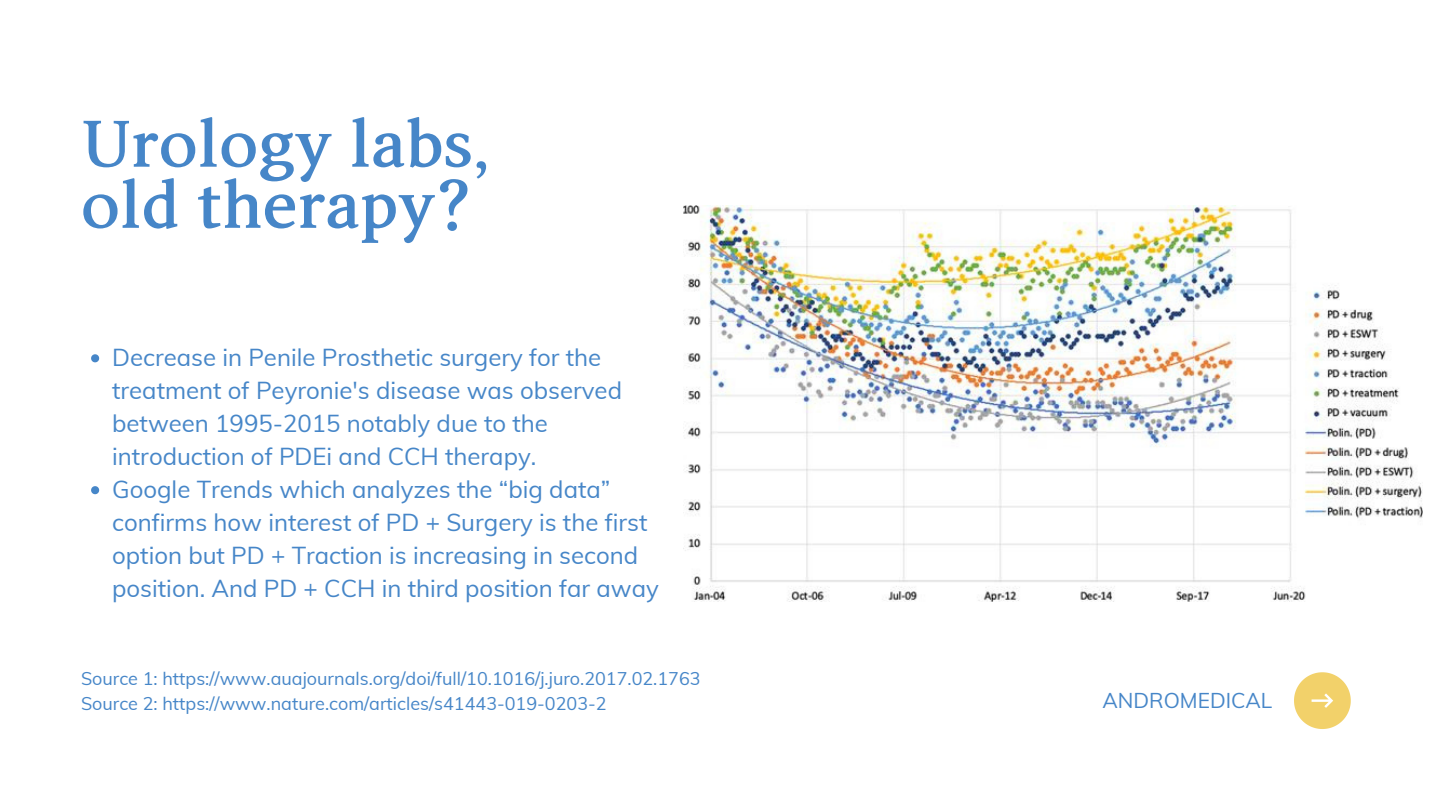
<style>
.page{position:relative;width:1440px;height:810px;background:#fff}
.page>*{position:absolute;margin:0;border:0;box-sizing:border-box;transform-origin:0 0}
.t1{font:64px "Arita buri Bold OTF";color:#4686c8}
.t2{font:24px/33px "Muli";color:#4686c8}
.t3{font:21px "Muli";color:#4686c8}
.t4{font:18px "Muli";color:#4686c8}
</style>
<div class="page">
<svg style="left:1294px;top:672px;width:57px;height:57px"></svg>
<img style="left:684px;top:205px;width:738px;height:396px">
<svg style="left:91px;top:354px;width:8px;height:8px"></svg>
<svg style="left:91px;top:486px;width:8px;height:8px"></svg>
<p class="t1" style="left:81px;top:108px;width:410px">Urology labs,</p>
<p class="t1" style="left:81px;top:169px;width:392px">old therapy?</p>
<p class="t2" style="left:112px;top:341px;width:511px">Decrease in Penile Prosthetic surgery for the treatment of Peyronie's disease was observed between 1995-2015 notably due to the introduction of PDEi and CCH therapy.</p>
<p class="t2" style="left:112px;top:473px;width:548px">Google Trends which analyzes the “big data” confirms how interest of PD + Surgery is the first option but PD + Traction is increasing in second position. And PD + CCH in third position far away</p>
<p class="t4" style="left:81px;top:666px;width:621px">Source 1: https://www.auajournals.org/doi/full/10.1016/j.juro.2017.02.1763</p>
<p class="t4" style="left:81px;top:692px;width:527px">Source 2: https://www.nature.com/articles/s41443-019-0203-2</p>
<p class="t3" style="left:1102px;top:687px;width:171px">ANDROMEDICAL</p>
</div>
